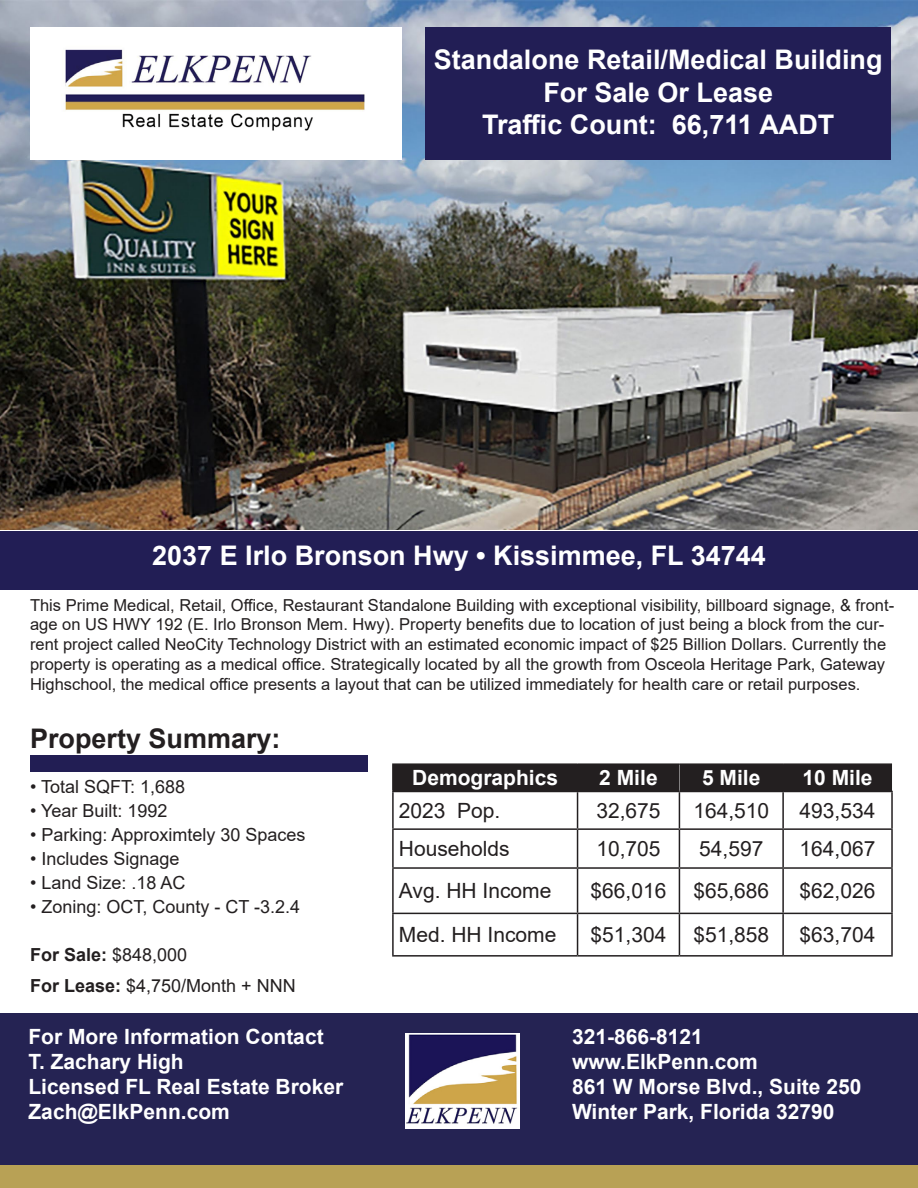
<style>
.page{position:relative;width:918px;height:1188px;background:#fff}
.page>*{position:absolute;margin:0;border:0;box-sizing:border-box;transform-origin:0 0}
.t1{font:700 27px "Arial";color:#fff}
.t2{font:700 27px "Arial";color:#231f20}
.t3{font:700 21px/25.2px "Arial";color:#fff}
.t4{font:21px "Arial";color:#231f20}
.t5{font:18px/31.5px "Arial";color:#231f20}
.t6{font:16.5px/19.8px "Arial";color:#231f20}
.s1{font-weight:700}
</style>
<div class="page">
<img style="left:0;top:0;width:918px;height:529px">
<div style="left:0;top:532px;width:918px;height:58px;background:#221e55"></div>
<div style="left:0;top:1013px;width:918px;height:152px;background:#252353"></div>
<div style="left:1px;top:1165px;width:917px;height:23px;background:#b8a155"></div>
<div style="left:30px;top:27px;width:372px;height:133px;background:#fff"></div>
<img style="left:65px;top:49px;width:300px;height:82px">
<div style="left:426px;top:27px;width:465px;height:133px;background:#221e55"></div>
<img style="left:405px;top:1033px;width:114px;height:95px">
<div style="left:30px;top:755px;width:338px;height:17px;background:#221e54"></div>
<div style="left:394px;top:765px;width:498px;height:26px;background:#231f20"></div>
<div style="left:578px;top:764px;width:101px;height:27px;background:#231f20"></div>
<hr style="left:392px;top:792px;width:2px;height:36px;background:#231f20">
<hr style="left:577px;top:792px;width:1px;height:36px;background:#231f20">
<hr style="left:679px;top:792px;width:1px;height:36px;background:#231f20">
<hr style="left:782px;top:792px;width:2px;height:36px;background:#231f20">
<hr style="left:891px;top:792px;width:2px;height:36px;background:#231f20">
<hr style="left:392px;top:828px;width:186px;height:2px;background:#231f20">
<hr style="left:392px;top:830px;width:2px;height:37px;background:#231f20">
<hr style="left:578px;top:828px;width:101px;height:2px;background:#231f20">
<hr style="left:577px;top:830px;width:1px;height:37px;background:#231f20">
<hr style="left:679px;top:828px;width:104px;height:2px;background:#231f20">
<hr style="left:679px;top:830px;width:1px;height:37px;background:#231f20">
<hr style="left:783px;top:828px;width:110px;height:2px;background:#231f20">
<hr style="left:782px;top:830px;width:2px;height:37px;background:#231f20">
<hr style="left:891px;top:830px;width:2px;height:37px;background:#231f20">
<hr style="left:392px;top:867px;width:186px;height:2px;background:#231f20">
<hr style="left:392px;top:869px;width:2px;height:44px;background:#231f20">
<hr style="left:578px;top:867px;width:101px;height:2px;background:#231f20">
<hr style="left:577px;top:869px;width:1px;height:44px;background:#231f20">
<hr style="left:679px;top:867px;width:104px;height:2px;background:#231f20">
<hr style="left:679px;top:869px;width:1px;height:44px;background:#231f20">
<hr style="left:783px;top:867px;width:110px;height:2px;background:#231f20">
<hr style="left:782px;top:869px;width:2px;height:44px;background:#231f20">
<hr style="left:891px;top:869px;width:2px;height:44px;background:#231f20">
<hr style="left:392px;top:913px;width:186px;height:1px;background:#231f20">
<hr style="left:392px;top:914px;width:2px;height:41px;background:#231f20">
<hr style="left:578px;top:913px;width:101px;height:1px;background:#231f20">
<hr style="left:577px;top:914px;width:1px;height:41px;background:#231f20">
<hr style="left:679px;top:913px;width:104px;height:1px;background:#231f20">
<hr style="left:679px;top:914px;width:1px;height:41px;background:#231f20">
<hr style="left:783px;top:913px;width:110px;height:1px;background:#231f20">
<hr style="left:782px;top:914px;width:2px;height:41px;background:#231f20">
<hr style="left:891px;top:914px;width:2px;height:41px;background:#231f20">
<hr style="left:392px;top:955px;width:186px;height:2px;background:#231f20">
<hr style="left:578px;top:955px;width:101px;height:2px;background:#231f20">
<hr style="left:679px;top:955px;width:104px;height:2px;background:#231f20">
<hr style="left:783px;top:955px;width:110px;height:2px;background:#231f20">
<hr style="left:392px;top:763px;width:186px;height:2px;background:#231f20">
<hr style="left:392px;top:765px;width:2px;height:26px;background:#231f20">
<hr style="left:578px;top:763px;width:101px;height:2px;background:#231f20">
<hr style="left:679px;top:763px;width:104px;height:2px;background:#231f20">
<hr style="left:783px;top:763px;width:109px;height:2px;background:#231f20">
<hr style="left:392px;top:791px;width:186px;height:1px;background:#231f20">
<hr style="left:578px;top:791px;width:101px;height:1px;background:#231f20">
<hr style="left:679px;top:791px;width:104px;height:1px;background:#231f20">
<hr style="left:783px;top:791px;width:110px;height:1px;background:#231f20">
<p class="t1" style="left:434px;top:41px;width:450px">Standalone Retail/Medical Building</p>
<p class="t1" style="left:543px;top:73px;width:231px">For Sale Or Lease</p>
<p class="t1" style="left:482px;top:106px;width:354px">Traffic Count: 66,711 AADT</p>
<p class="t1" style="left:152px;top:536px;width:615px">2037 E Irlo Bronson Hwy • Kissimmee, FL 34744</p>
<p class="t6" style="left:30px;top:595px;width:866px">This Prime Medical, Retail, Office, Restaurant Standalone Building with exceptional visibility, billboard signage, &amp; front&shy;age on US HWY 192 (E. Irlo Bronson Mem. Hwy). Property benefits due to location of just being a block from the cur&shy;rent project called NeoCity Technology District with an estimated economic impact of $25 Billion Dollars. Currently the property is operating as a medical office. Strategically located by all the growth from Osceola Heritage Park, Gateway Highschool, the medical office presents a layout that can be utilized immediately for health care or retail purposes.</p>
<p class="t2" style="left:30px;top:719px;width:252px">Property Summary:</p>
<p class="t5" style="left:30px;top:771px;width:157px">• Total SQFT: 1,688</p>
<p class="t5" style="left:30px;top:795px;width:139px">• Year Built: 1992</p>
<p class="t5" style="left:30px;top:819px;width:277px">• Parking: Approximtely 30 Spaces</p>
<p class="t5" style="left:30px;top:843px;width:151px">• Includes Signage</p>
<p class="t5" style="left:30px;top:867px;width:157px">• Land Size: .18 AC</p>
<p class="t5" style="left:30px;top:891px;width:272px">• Zoning: OCT, County - CT -3.2.4</p>
<p class="t5" style="left:30px;top:938px;width:267px"><span class="s1">For Sale:</span> $848,000<br><span class="s1">For Lease:</span> $4,750/Month + NNN</p>
<p class="t3" style="left:28px;top:1024px;width:297px">For More Information Contact</p>
<p class="t3" style="left:28px;top:1049px;width:316px">T. Zachary High<br>Licensed FL Real Estate Broker</p>
<p class="t3" style="left:28px;top:1099px;width:203px">Zach@ElkPenn.com</p>
<p class="t3" style="left:412px;top:766px;width:147px">Demographics</p>
<p class="t3" style="left:599px;top:766px;width:60px">2 Mile</p>
<p class="t3" style="left:702px;top:766px;width:60px">5 Mile</p>
<p class="t3" style="left:803px;top:766px;width:72px">10 Mile</p>
<p class="t4" style="left:399px;top:796px;width:103px">2023 Pop.</p>
<p class="t4" style="left:596px;top:796px;width:66px">32,675</p>
<p class="t4" style="left:693px;top:796px;width:77px">164,510</p>
<p class="t4" style="left:800px;top:796px;width:77px">493,534</p>
<p class="t4" style="left:399px;top:834px;width:112px">Households</p>
<p class="t4" style="left:596px;top:834px;width:66px">10,705</p>
<p class="t4" style="left:699px;top:834px;width:66px">54,597</p>
<p class="t4" style="left:800px;top:834px;width:77px">164,067</p>
<p class="t4" style="left:399px;top:877px;width:154px">Avg. HH Income</p>
<p class="t4" style="left:591px;top:877px;width:77px">$66,016</p>
<p class="t4" style="left:693px;top:877px;width:77px">$65,686</p>
<p class="t4" style="left:800px;top:877px;width:77px">$62,026</p>
<p class="t4" style="left:399px;top:920px;width:159px">Med. HH Income</p>
<p class="t4" style="left:591px;top:920px;width:77px">$51,304</p>
<p class="t4" style="left:693px;top:920px;width:77px">$51,858</p>
<p class="t4" style="left:800px;top:920px;width:77px">$63,704</p>
<p class="t3" style="left:572px;top:1024px;width:132px">321-866-8121</p>
<p class="t3" style="left:572px;top:1049px;width:187px">www.ElkPenn.com</p>
<p class="t3" style="left:572px;top:1074px;width:291px">861 W Morse Blvd., Suite 250</p>
<p class="t3" style="left:572px;top:1099px;width:264px">Winter Park, Florida 32790</p>
</div>
